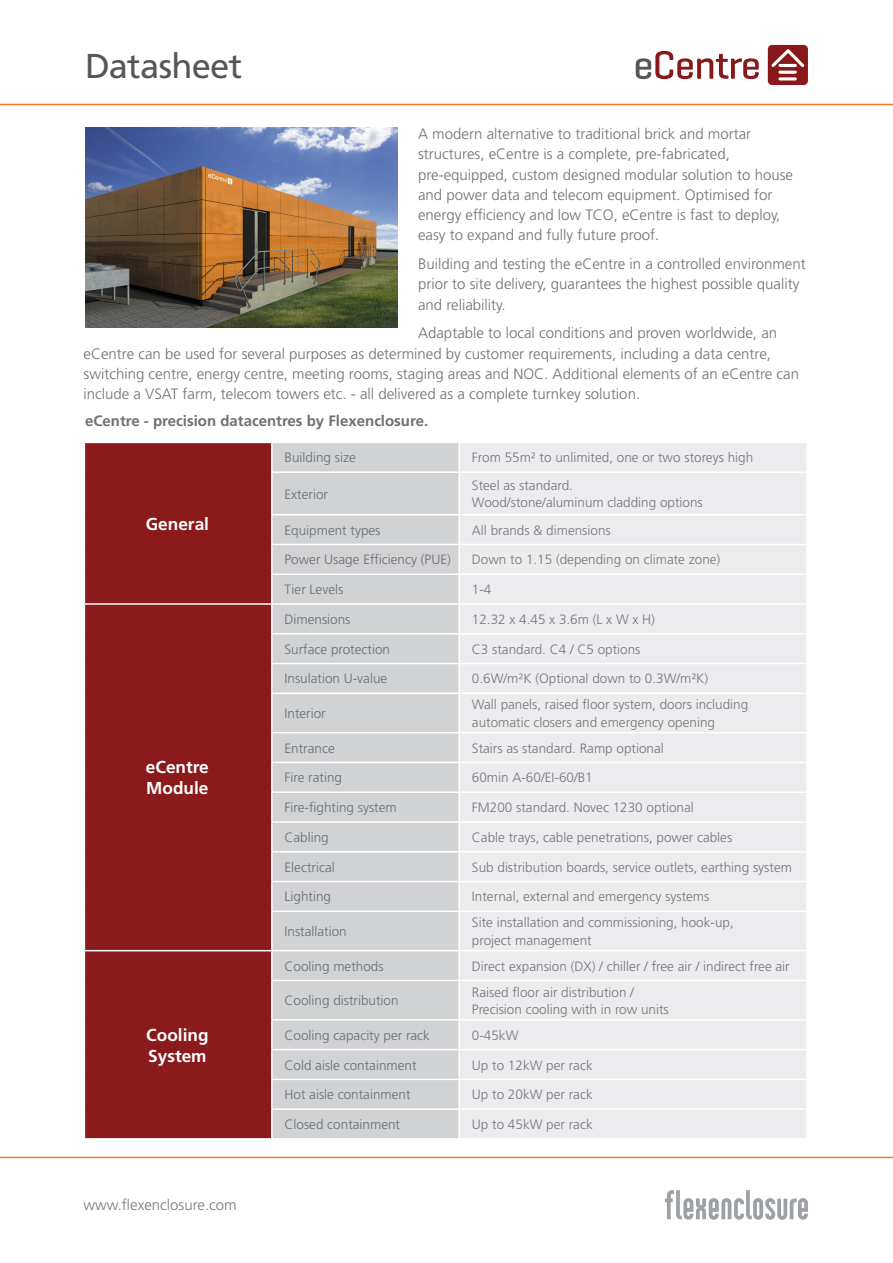
<style>
.page{position:relative;width:893px;height:1263px;background:#fff}
.page>*{position:absolute;margin:0;border:0;box-sizing:border-box;transform-origin:0 0}
.t1{font:34.5px "Frutiger LT Std";letter-spacing:-.02em;color:#575656}
.Headline_2__TOC{font:700 17.25px/20.7px "Frutiger LT Std";color:#fff}
.t2{font:300 15px/20.2px "Frutiger LT Std";color:#707073}
.t3{font:700 15px "Frutiger LT Std";color:#707073}
.t4{font:300 15px "Frutiger LT Std";color:#76787b}
.t5{font:300 13.5px/17.2px "Frutiger LT Std";color:#777779}
.t6{font:300 13.5px "Frutiger LT Std";color:#6c6d70}
</style>
<div class="page">
<svg style="left:636px;top:51px;width:123px;height:28px"></svg>
<svg style="left:768px;top:45px;width:40px;height:40px;background:#9f4647"></svg>
<svg style="left:665px;top:1190px;width:143px;height:30px"></svg>
<hr style="left:0;top:104px;width:893px;height:1px;background:#f4792a">
<hr style="left:0;top:1157px;width:893px;height:1px;background:#f4792a">
<div style="left:85px;top:443px;width:186px;height:695px;background:#8a1a1c"></div>
<div style="left:273px;top:443px;width:185px;height:695px;background:#d1d2d4"></div>
<div style="left:460px;top:443px;width:346px;height:695px;background:#ececee"></div>
<hr style="left:271px;top:633px;width:188px;height:1px;background:#fff">
<hr style="left:459px;top:633px;width:349px;height:1px;background:#fff">
<hr style="left:271px;top:663px;width:188px;height:1px;background:#fff">
<hr style="left:459px;top:663px;width:349px;height:1px;background:#fff">
<hr style="left:271px;top:692px;width:188px;height:2px;background:#fff">
<hr style="left:459px;top:692px;width:349px;height:2px;background:#fff">
<hr style="left:271px;top:732px;width:188px;height:1px;background:#fff">
<hr style="left:459px;top:732px;width:349px;height:1px;background:#fff">
<hr style="left:271px;top:762px;width:188px;height:1px;background:#fff">
<hr style="left:459px;top:762px;width:349px;height:1px;background:#fff">
<hr style="left:271px;top:791px;width:188px;height:2px;background:#fff">
<hr style="left:459px;top:791px;width:349px;height:2px;background:#fff">
<hr style="left:271px;top:821px;width:188px;height:2px;background:#fff">
<hr style="left:459px;top:821px;width:349px;height:2px;background:#fff">
<hr style="left:271px;top:851px;width:188px;height:1px;background:#fff">
<hr style="left:459px;top:851px;width:349px;height:1px;background:#fff">
<hr style="left:271px;top:881px;width:188px;height:1px;background:#fff">
<hr style="left:459px;top:881px;width:349px;height:1px;background:#fff">
<hr style="left:271px;top:910px;width:188px;height:2px;background:#fff">
<hr style="left:459px;top:910px;width:349px;height:2px;background:#fff">
<hr style="left:271px;top:950px;width:188px;height:1px;background:#fff">
<hr style="left:459px;top:950px;width:349px;height:1px;background:#fff">
<hr style="left:273px;top:471px;width:185px;height:2px;background:#fff">
<hr style="left:84px;top:603px;width:187px;height:2px;background:#fff">
<hr style="left:84px;top:950px;width:187px;height:1px;background:#fff">
<hr style="left:458px;top:471px;width:350px;height:2px;background:#fff">
<hr style="left:271px;top:514px;width:188px;height:1px;background:#fff">
<hr style="left:459px;top:514px;width:349px;height:1px;background:#fff">
<hr style="left:271px;top:544px;width:188px;height:1px;background:#fff">
<hr style="left:459px;top:544px;width:349px;height:1px;background:#fff">
<hr style="left:271px;top:573px;width:188px;height:2px;background:#fff">
<hr style="left:459px;top:573px;width:349px;height:2px;background:#fff">
<hr style="left:271px;top:603px;width:188px;height:2px;background:#fff">
<hr style="left:459px;top:603px;width:349px;height:2px;background:#fff">
<hr style="left:271px;top:980px;width:188px;height:1px;background:#fff">
<hr style="left:459px;top:980px;width:347px;height:1px;background:#fff">
<hr style="left:271px;top:1019px;width:188px;height:1px;background:#fff">
<hr style="left:459px;top:1019px;width:347px;height:1px;background:#fff">
<hr style="left:271px;top:1049px;width:188px;height:1px;background:#fff">
<hr style="left:459px;top:1049px;width:347px;height:1px;background:#fff">
<hr style="left:271px;top:1078px;width:188px;height:2px;background:#fff">
<hr style="left:459px;top:1078px;width:347px;height:2px;background:#fff">
<hr style="left:271px;top:1108px;width:188px;height:2px;background:#fff">
<hr style="left:459px;top:1108px;width:347px;height:2px;background:#fff">
<img style="left:85px;top:128px;width:313px;height:200px">
<h1 class="t1" style="left:85px;top:46px;width:159px">Datasheet</h1>
<p class="t2" style="left:418px;top:124px;width:376px">A modern alternative to traditional brick and mortar structures, eCentre is a complete, pre-fabricated, pre-equipped, custom designed modular solution to house and power data and telecom equipment. Optimised for energy efficiency and low TCO, eCentre is fast to deploy, easy to expand and fully future proof.</p>
<p class="t2" style="left:418px;top:254px;width:389px">Building and testing the eCentre in a controlled environment prior to site delivery, guarantees the highest possible quality and reliability.</p>
<p class="t2" style="left:84px;top:323px;width:717px;text-indent:334px">Adaptable to local conditions and proven worldwide, an eCentre can be used for several purposes as determined by customer requirements, including a data centre, switching centre, energy centre, meeting rooms, staging areas and NOC. Additional elements of an eCentre can include a VSAT farm, telecom towers etc. - all delivered as a complete turnkey solution.</p>
<p class="t3" style="left:85px;top:412px;width:345px">eCentre - precision datacentres by Flexenclosure.</p>
<p class="Headline_2__TOC" style="left:146px;top:513px;width:65px">General</p>
<p class="Headline_2__TOC" style="left:146px;top:757px;width:64px">eCentre<br>Module</p>
<p class="Headline_2__TOC" style="left:146px;top:1025px;width:64px">Cooling<br>System</p>
<p class="t4" style="left:84px;top:1196px;width:155px">www.flexenclosure.com</p>
<p class="t6" style="left:285px;top:450px;width:73px">Building size</p>
<p class="t5" style="left:472px;top:449px;width:283px">From 55m² to unlimited, one or two storeys high</p>
<p class="t6" style="left:285px;top:486px;width:45px">Exterior</p>
<p class="t5" style="left:472px;top:477px;width:232px">Steel as standard.<br>Wood/stone/aluminum cladding options</p>
<p class="t6" style="left:285px;top:522px;width:98px">Equipment types</p>
<p class="t5" style="left:472px;top:522px;width:140px">All brands &amp; dimensions</p>
<p class="t6" style="left:285px;top:552px;width:168px">Power Usage Efficiency (PUE)</p>
<p class="t5" style="left:472px;top:551px;width:250px">Down to 1.15 (depending on climate zone)</p>
<p class="t6" style="left:285px;top:582px;width:60px">Tier Levels</p>
<p class="t5" style="left:472px;top:581px;width:21px">1-4</p>
<p class="t6" style="left:285px;top:612px;width:68px">Dimensions</p>
<p class="t5" style="left:472px;top:611px;width:185px">12.32 x 4.45 x 3.6m (L x W x H)</p>
<p class="t6" style="left:285px;top:641px;width:107px">Surface protection</p>
<p class="t5" style="left:472px;top:641px;width:170px">C3 standard. C4 / C5 options</p>
<p class="t6" style="left:285px;top:671px;width:104px">Insulation U-value</p>
<p class="t5" style="left:472px;top:670px;width:238px">0.6W/m²K (Optional down to 0.3W/m²K)</p>
<p class="t6" style="left:285px;top:706px;width:43px">Interior</p>
<p class="t5" style="left:472px;top:696px;width:278px">Wall panels, raised floor system, doors including automatic closers and emergency opening</p>
<p class="t6" style="left:285px;top:740px;width:52px">Entrance</p>
<p class="t5" style="left:472px;top:739px;width:193px">Stairs as standard. Ramp optional</p>
<p class="t6" style="left:285px;top:770px;width:59px">Fire rating</p>
<p class="t5" style="left:472px;top:769px;width:122px">60min A-60/EI-60/B1</p>
<p class="t6" style="left:285px;top:800px;width:114px">Fire-fighting system</p>
<p class="t5" style="left:472px;top:799px;width:223px">FM200 standard. Novec 1230 optional</p>
<p class="t6" style="left:285px;top:830px;width:46px">Cabling</p>
<p class="t5" style="left:472px;top:829px;width:262px">Cable trays, cable penetrations, power cables</p>
<p class="t6" style="left:285px;top:859px;width:52px">Electrical</p>
<p class="t5" style="left:472px;top:859px;width:322px">Sub distribution boards, service outlets, earthing system</p>
<p class="t6" style="left:285px;top:889px;width:48px">Lighting</p>
<p class="t5" style="left:472px;top:888px;width:239px">Internal, external and emergency systems</p>
<p class="t6" style="left:285px;top:924px;width:64px">Installation</p>
<p class="t5" style="left:472px;top:914px;width:263px">Site installation and commissioning, hook-up, project management</p>
<p class="t6" style="left:285px;top:958px;width:101px">Cooling methods</p>
<p class="t5" style="left:472px;top:957px;width:319px">Direct expansion (DX) / chiller / free air / indirect free air</p>
<p class="t6" style="left:285px;top:993px;width:116px">Cooling distribution</p>
<p class="t5" style="left:472px;top:983px;width:198px">Raised floor air distribution /<br>Precision cooling with in row units</p>
<p class="t6" style="left:285px;top:1027px;width:147px">Cooling capacity per rack</p>
<p class="t5" style="left:472px;top:1027px;width:48px">0-45kW</p>
<p class="t6" style="left:285px;top:1057px;width:134px">Cold aisle containment</p>
<p class="t5" style="left:472px;top:1056px;width:122px">Up to 12kW per rack</p>
<p class="t6" style="left:285px;top:1087px;width:128px">Hot aisle containment</p>
<p class="t5" style="left:472px;top:1086px;width:122px">Up to 20kW per rack</p>
<p class="t6" style="left:285px;top:1117px;width:117px">Closed containment</p>
<p class="t5" style="left:472px;top:1116px;width:122px">Up to 45kW per rack</p>
</div>
